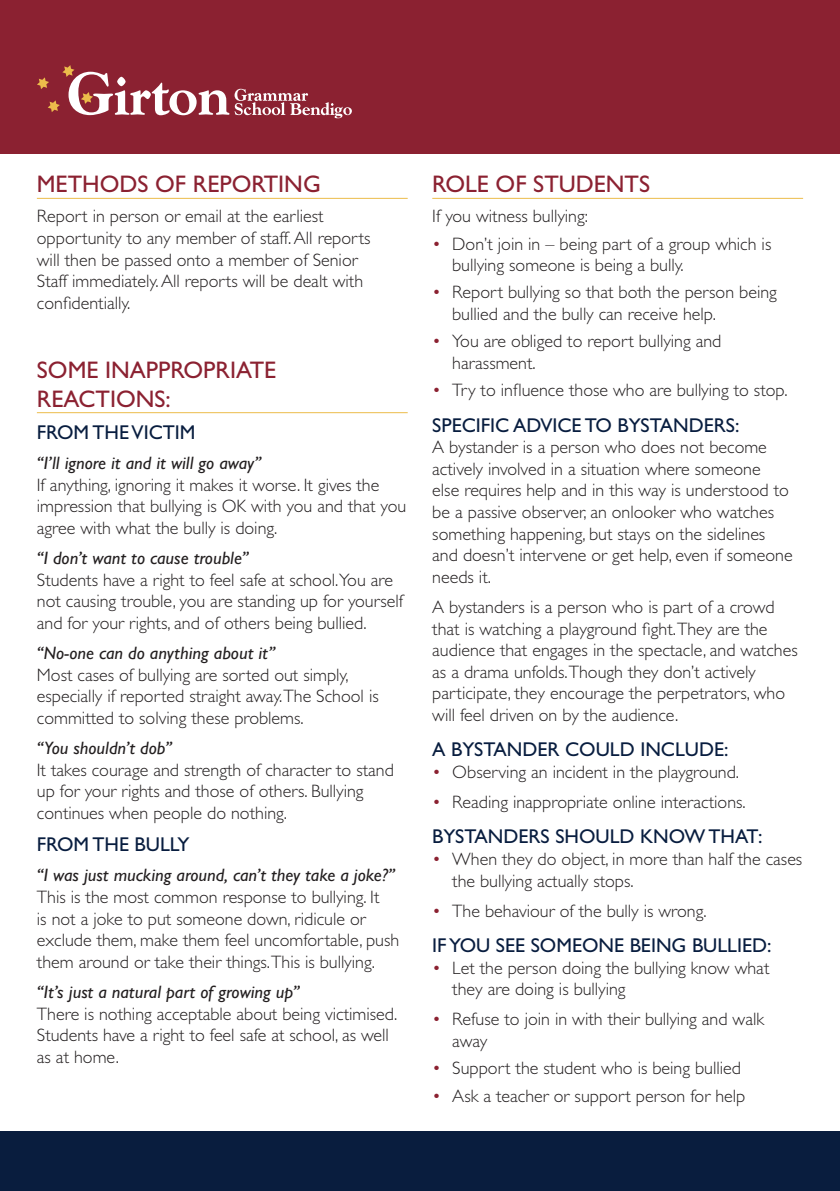
<style>
.page{position:relative;width:840px;height:1191px;background:#fff}
.page>*{position:absolute;margin:0;border:0;box-sizing:border-box;transform-origin:0 0}
.t1{font:24px/28.8px "Gill Sans Std";color:#8b2131}
.t2{font:20px "Gill Sans Std";color:#081d3f}
.t3{font:300 18px/21.6px "Gill Sans Std";color:#231f20}
.s1{font-family:"Gill Sans Nova";font-weight:500;font-style:italic}
.s2{color:#8b2131}
</style>
<div class="page">
<hr style="left:37px;top:198px;width:370px;height:1px;background:#ecbc4b">
<hr style="left:37px;top:412px;width:370px;height:1px;background:#ecbc4b">
<hr style="left:432px;top:198px;width:370px;height:1px;background:#ecbc4b">
<div style="left:0;top:0;width:839px;height:153px;background:#8b2131"></div>
<div style="left:0;top:1131px;width:839px;height:60px;background:#091d3e"></div>
<svg style="left:37px;top:65px;width:314px;height:53px"></svg>
<p class="t1" style="left:37px;top:170px;width:285px">METHODS OF REPORTING</p>
<p class="t3" style="left:37px;top:206px;width:335px">Report in person or email at the earliest opportunity to any member of staff. All reports will then be passed onto a member of Senior Staff immediately. All reports will be dealt with confidentially.</p>
<p class="t1" style="left:37px;top:355px;width:241px">SOME INAPPROPRIATE<br>REACTIONS:</p>
<p class="t2" style="left:37px;top:421px;width:160px">FROM THE VICTIM</p>
<p class="t3" style="left:37px;top:452px;width:370px"><span class="s1">“I’ll ignore it and it will go away”<br></span>If anything, ignoring it makes it worse. It gives the impression that bullying is OK with you and that you agree with what the bully is doing.</p>
<p class="t3" style="left:37px;top:547px;width:367px"><span class="s1">“I don’t want to cause trouble”<br></span>Students have a right to feel safe at school.You are not causing trouble, you are standing up for yourself and for your rights, and of others being bullied.</p>
<p class="t3" style="left:37px;top:642px;width:343px"><span class="s1">“No-one can do anything about it”<br></span>Most cases of bullying are sorted out simply, especially if reported straight away.The School is committed to solving these problems.</p>
<p class="t3" style="left:37px;top:737px;width:358px"><span class="s1">“You shouldn’t dob”<br></span>It takes courage and strength of character to stand up for your rights and those of others. Bullying continues when people do nothing.</p>
<p class="t2" style="left:37px;top:833px;width:154px">FROM THE BULLY</p>
<p class="t3" style="left:37px;top:864px;width:364px"><span class="s1">“I was just mucking around, can’t they take a joke?” </span>This is the most common response to bullying. It<br>is not a joke to put someone down, ridicule or exclude them, make them feel uncomfortable, push them around or take their things.This is bullying.</p>
<p class="t3" style="left:37px;top:981px;width:361px"><span class="s1">“It’s just a natural part of growing up”<br></span>There is nothing acceptable about being victimised.<br>Students have a right to feel safe at school, as well as at home.</p>
<p class="t1" style="left:432px;top:170px;width:219px">ROLE OF STUDENTS</p>
<p class="t3" style="left:432px;top:206px;width:157px">If you witness bullying:</p>
<p class="t3" style="left:452px;top:233px;width:320px;text-indent:-20px"><span class="s2">•</span> Don’t join in – being part of a group which is bullying someone is being a bully.</p>
<p class="t3" style="left:452px;top:282px;width:326px;text-indent:-20px"><span class="s2">•</span> Report bullying so that both the person being bullied and the bully can receive help.</p>
<p class="t3" style="left:452px;top:331px;width:270px;text-indent:-20px"><span class="s2">•</span> You are obliged to report bullying and harassment.</p>
<p class="t3" style="left:432px;top:379px;width:356px"><span class="s2">•</span> Try to influence those who are bullying to stop.</p>
<p class="t2" style="left:432px;top:413px;width:308px">SPECIFIC ADVICE TO BYSTANDERS:</p>
<p class="t3" style="left:432px;top:436px;width:361px">A bystander is a person who does not become actively involved in a situation where someone<br>else requires help and in this way is understood to be a passive observer, an onlooker who watches something happening, but stays on the sidelines and doesn’t intervene or get help, even if someone needs it.</p>
<p class="t3" style="left:432px;top:596px;width:367px">A bystanders is a person who is part of a crowd that is watching a playground fight.They are the audience that engages in the spectacle, and watches as a drama unfolds.Though they don’t actively participate, they encourage the perpetrators, who will feel driven on by the audience.</p>
<p class="t2" style="left:432px;top:738px;width:297px">A BYSTANDER COULD INCLUDE:</p>
<p class="t3" style="left:432px;top:761px;width:308px"><span class="s2">•</span> Observing an incident in the playground.</p>
<p class="t3" style="left:432px;top:791px;width:315px"><span class="s2">•</span> Reading inappropriate online interactions.</p>
<p class="t2" style="left:432px;top:825px;width:331px">BYSTANDERS SHOULD KNOW THAT:</p>
<p class="t3" style="left:452px;top:848px;width:351px;text-indent:-20px"><span class="s2">•</span> When they do object, in more than half the cases the bullying actually stops.</p>
<p class="t3" style="left:432px;top:900px;width:276px"><span class="s2">•</span> The behaviour of the bully is wrong.</p>
<p class="t2" style="left:432px;top:934px;width:340px">IF YOU SEE SOMEONE BEING BULLIED:</p>
<p class="t3" style="left:452px;top:957px;width:318px;text-indent:-20px"><span class="s2">•</span> Let the person doing the bullying know what they are doing is bullying</p>
<p class="t3" style="left:452px;top:1008px;width:313px;text-indent:-20px"><span class="s2">•</span> Refuse to join in with their bullying and walk away</p>
<p class="t3" style="left:432px;top:1057px;width:310px"><span class="s2">•</span> Support the student who is being bullied</p>
<p class="t3" style="left:432px;top:1085px;width:314px"><span class="s2">•</span> Ask a teacher or support person for help</p>
</div>
